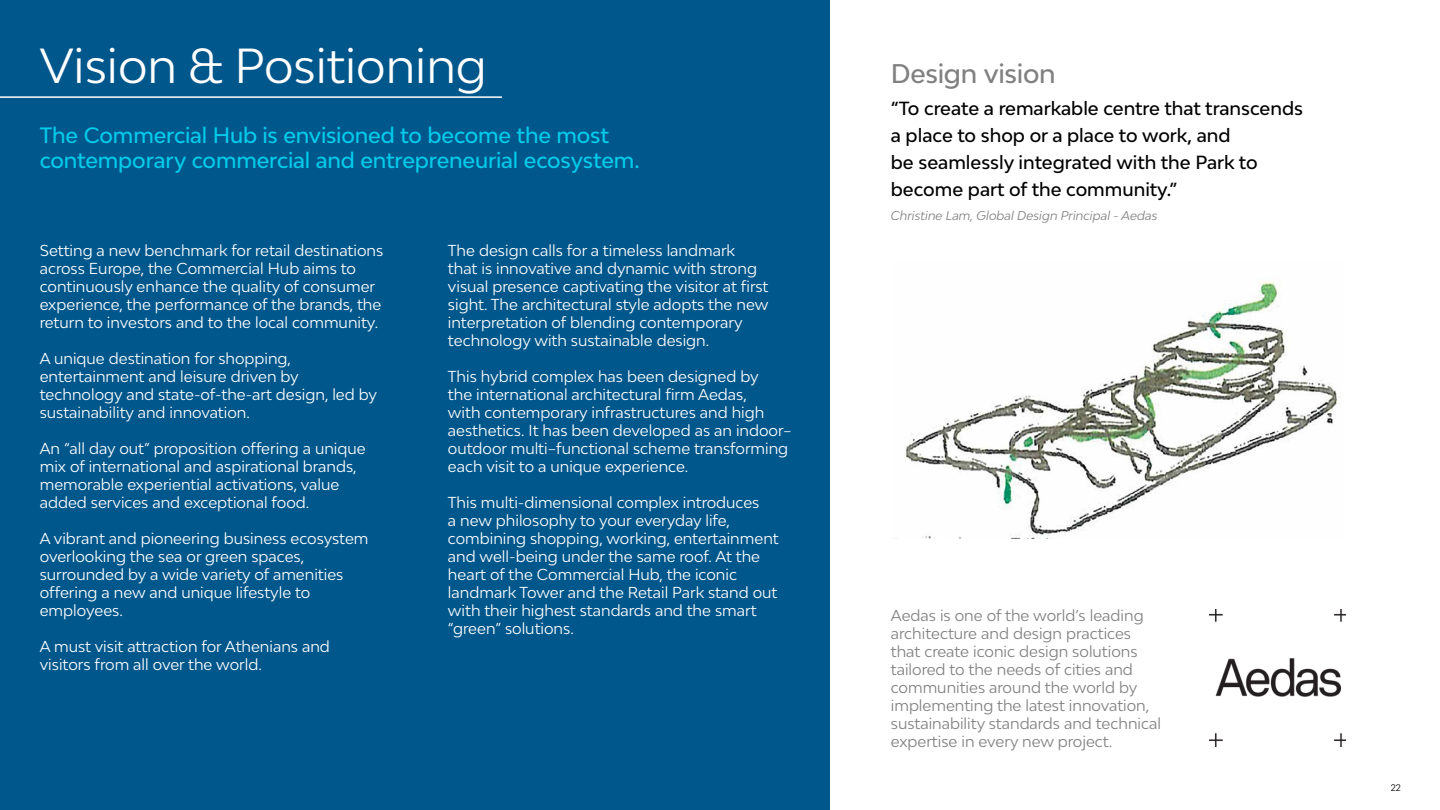
<style>
.page{position:relative;width:1440px;height:810px;background:#fff}
.page>*{position:absolute;margin:0;border:0;box-sizing:border-box;transform-origin:0 0}
.t1{font:46.5px "Bw Ellinikon";color:#fff}
.t2{font:500 25.5px "Bw Ellinikon";letter-spacing:-.01em;color:#808080}
.t3{font:500 21px/25.2px "Bw Ellinikon";letter-spacing:-.005em;color:#00cbea}
.t4{font:500 18px/27px "Bw Ellinikon";color:#000}
.t5{font:15px/18px "Bw Ellinikon";color:#fff}
.t6{font:15px/18px "Bw Ellinikon";color:#808080}
.t7{font:italic 12px "Bw Ellinikon";color:#808080}
.t8{font:9px "Bw Ellinikon";color:#000}
</style>
<div class="page">
<div style="left:0;top:0;width:829px;height:810px;background:#00578c"></div>
<img style="left:1209px;top:610px;width:137px;height:136px">
<hr style="left:0;top:96px;width:502px;height:2px;background:#fff">
<img style="left:893px;top:281px;width:448px;height:258px">
<h1 class="t1" style="left:40px;top:36px;width:449px">Vision &amp; Positioning</h1>
<h3 class="t3" style="left:40px;top:122px;width:602px">The Commercial Hub is envisioned to become the most contemporary commercial and entrepreneurial ecosystem.</h3>
<p class="t5" style="left:40px;top:241px;width:345px">Setting a new benchmark for retail destinations across Europe, the Commercial Hub aims to continuously enhance the quality of consumer experience, the performance of the brands, the return to investors and to the local community.</p>
<p class="t5" style="left:40px;top:349px;width:339px">A unique destination for shopping, entertainment and leisure driven by technology and state-of-the-art design, led by sustainability and innovation.</p>
<p class="t5" style="left:40px;top:439px;width:328px">An “all day out” proposition offering a unique mix of international and aspirational brands, memorable experiential activations, value added services and exceptional food.</p>
<p class="t5" style="left:40px;top:529px;width:330px">A vibrant and pioneering business ecosystem overlooking the sea or green spaces, surrounded by a wide variety of amenities offering a new and unique lifestyle to employees.</p>
<p class="t5" style="left:40px;top:637px;width:292px">A must visit attraction for Athenians and visitors from all over the world.</p>
<p class="t5" style="left:448px;top:241px;width:322px">The design calls for a timeless landmark<br>that is innovative and dynamic with strong visual presence captivating the visitor at first sight. The architectural style adopts the new interpretation of blending contemporary technology with sustainable design.</p>
<p class="t5" style="left:448px;top:367px;width:345px">This hybrid complex has been designed by<br>the international architectural firm Aedas,<br>with contemporary infrastructures and high aesthetics. It has been developed as an indoor– outdoor multi–functional scheme transforming each visit to a unique experience.</p>
<p class="t5" style="left:448px;top:493px;width:332px">This multi-dimensional complex introduces<br>a new philosophy to your everyday life, combining shopping, working, entertainment and well-being under the same roof. At the heart of the Commercial Hub, the iconic landmark Tower and the Retail Park stand out with their highest standards and the smart “green” solutions.</p>
<h2 class="t2" style="left:891px;top:57px;width:166px">Design vision</h2>
<p class="t4" style="left:891px;top:95px;width:414px">“To create a remarkable centre that transcends a place to shop or a place to work, and<br>be seamlessly integrated with the Park to become part of the community.”</p>
<p class="t7" style="left:891px;top:208px;width:268px">Christine Lam, Global Design Principal - Aedas</p>
<p class="t6" style="left:891px;top:606px;width:272px">Aedas is one of the world’s leading architecture and design practices that create iconic design solutions tailored to the needs of cities and communities around the world by implementing the latest innovation, sustainability standards and technical expertise in every new project.</p>
<p class="t8" style="left:1391px;top:782px;width:12px">22</p>
</div>
